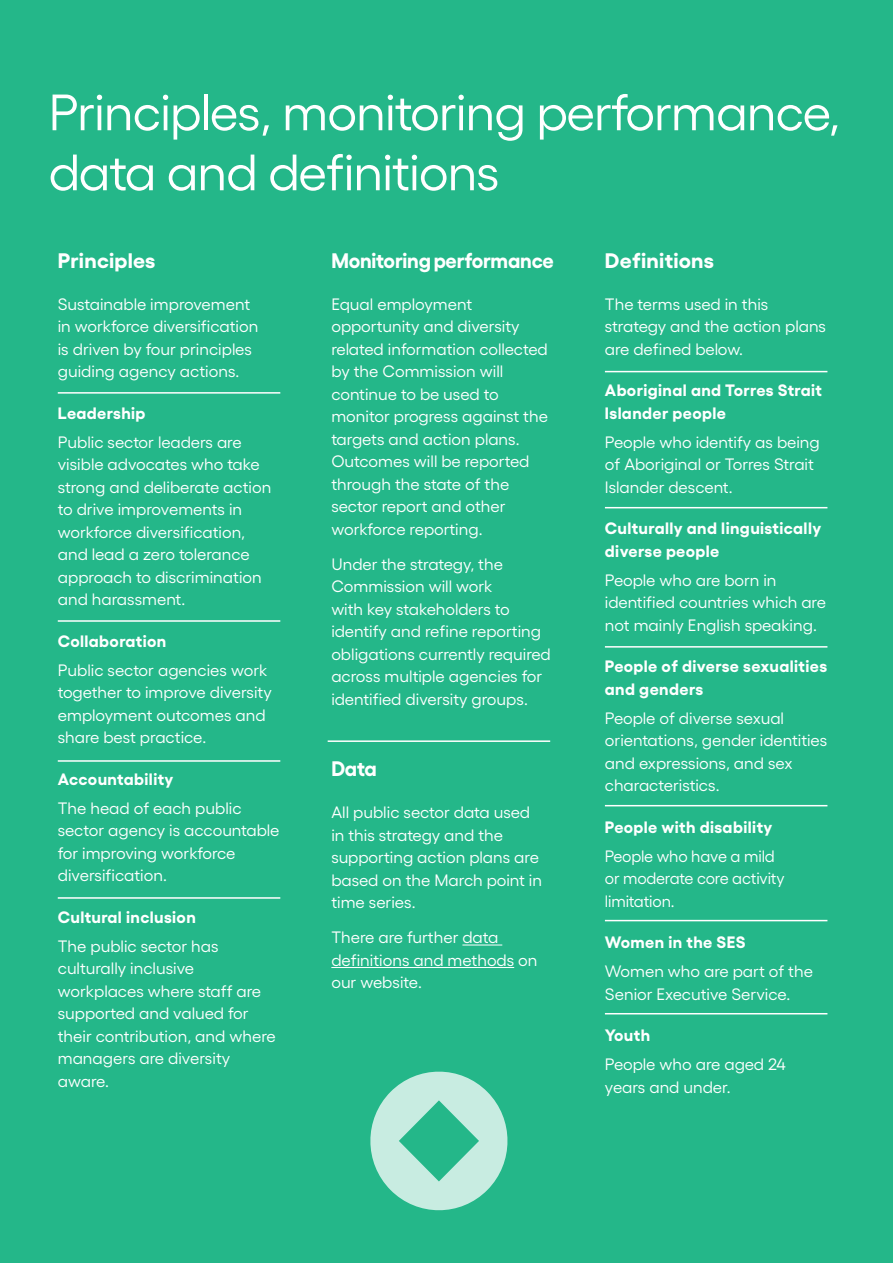
<style>
.page{position:relative;width:893px;height:1263px;background:#fff}
.page>*{position:absolute;margin:0;border:0;box-sizing:border-box;transform-origin:0 0}
.Heading_Main{font:51px/60px "Gellix";letter-spacing:-.02em;color:#fff}
.Paragraph_Style_1{font:700 21px "Gellix";letter-spacing:-.01em;color:#fff}
.Paragraph_Style_1-2{font:700 21px "Gellix";letter-spacing:.01em;color:#fff}
.Copy{font:16.5px/22.5px "Gellix";color:#fff}
.Back_page_subheading{font:700 16.5px/22.5px "Gellix";letter-spacing:.025em;color:#fff}
</style>
<div class="page">
<svg style="left:0;top:1147px;width:1px;height:116px"></svg>
<hr style="left:0;top:1025px;width:1px;height:63px;background:#f1d284">
<div style="left:1px;top:0;width:892px;height:1263px;background:#24b789"></div>
<hr style="left:462px;top:944px;width:40px;height:1px;background:#fff">
<hr style="left:331px;top:967px;width:183px;height:1px;background:#fff">
<hr style="left:58px;top:392px;width:222px;height:2px;background:#fff">
<hr style="left:58px;top:620px;width:222px;height:2px;background:#fff">
<hr style="left:58px;top:760px;width:222px;height:2px;background:#fff">
<hr style="left:58px;top:897px;width:222px;height:2px;background:#fff">
<hr style="left:605px;top:371px;width:222px;height:1px;background:#fff">
<hr style="left:605px;top:507px;width:222px;height:1px;background:#fff">
<hr style="left:605px;top:646px;width:222px;height:2px;background:#fff">
<hr style="left:605px;top:805px;width:222px;height:1px;background:#fff">
<hr style="left:605px;top:920px;width:222px;height:1px;background:#fff">
<hr style="left:605px;top:1013px;width:222px;height:1px;background:#fff">
<hr style="left:328px;top:740px;width:222px;height:2px;background:#fff">
<svg style="left:370px;top:1071px;width:138px;height:140px"></svg>
<p class="Heading_Main" style="left:49px;top:77px;width:793px">Principles, monitoring performance, data and definitions</p>
<p class="Paragraph_Style_1-2" style="left:58px;top:244px;width:99px">Principles</p>
<p class="Copy" style="left:58px;top:291px;width:202px">Sustainable improvement in workforce diversification is driven by four principles guiding agency actions.</p>
<p class="Back_page_subheading" style="left:58px;top:400px;width:89px">Leadership</p>
<p class="Copy" style="left:58px;top:429px;width:215px">Public sector leaders are visible advocates who take strong and deliberate action to drive improvements in workforce diversification, and lead a zero tolerance approach to discrimination and harassment.</p>
<p class="Back_page_subheading" style="left:58px;top:628px;width:110px">Collaboration</p>
<p class="Copy" style="left:58px;top:657px;width:216px">Public sector agencies work together to improve diversity employment outcomes and share best practice.</p>
<p class="Back_page_subheading" style="left:58px;top:766px;width:117px">Accountability</p>
<p class="Copy" style="left:58px;top:795px;width:223px">The head of each public sector agency is accountable for improving workforce diversification.</p>
<p class="Back_page_subheading" style="left:58px;top:904px;width:140px">Cultural inclusion</p>
<p class="Copy" style="left:58px;top:933px;width:219px">The public sector has culturally inclusive workplaces where staff are supported and valued for their contribution, and where managers are diversity aware.</p>
<p class="Paragraph_Style_1" style="left:331px;top:244px;width:224px">Monitoring performance</p>
<p class="Copy" style="left:331px;top:291px;width:218px">Equal employment opportunity and diversity related information collected by the Commission will continue to be used to monitor progress against the targets and action plans.<br>Outcomes will be reported through the state of the sector report and other workforce reporting.</p>
<p class="Copy" style="left:331px;top:551px;width:221px">Under the strategy, the<br>Commission will work<br>with key stakeholders to identify and refine reporting obligations currently required across multiple agencies for identified diversity groups.</p>
<p class="Paragraph_Style_1" style="left:331px;top:752px;width:47px">Data</p>
<p class="Copy" style="left:331px;top:799px;width:212px">All public sector data used in this strategy and the supporting action plans are based on the March point in time series.</p>
<p class="Copy" style="left:331px;top:925px;width:208px">There are further data definitions and methods on our website.</p>
<p class="Paragraph_Style_1-2" style="left:605px;top:244px;width:111px">Definitions</p>
<p class="Copy" style="left:605px;top:291px;width:223px">The terms used in this strategy and the action plans are defined below.</p>
<p class="Back_page_subheading" style="left:605px;top:377px;width:218px">Aboriginal and Torres Strait<br>Islander people</p>
<p class="Copy" style="left:605px;top:429px;width:216px">People who identify as being of Aboriginal or Torres Strait<br>Islander descent.</p>
<p class="Back_page_subheading" style="left:605px;top:515px;width:218px">Culturally and linguistically diverse people</p>
<p class="Copy" style="left:605px;top:567px;width:223px">People who are born in identified countries which are not mainly English speaking.</p>
<p class="Back_page_subheading" style="left:605px;top:653px;width:224px">People of diverse sexualities and genders</p>
<p class="Copy" style="left:605px;top:705px;width:224px">People of diverse sexual orientations, gender identities and expressions, and sex characteristics.</p>
<p class="Back_page_subheading" style="left:605px;top:814px;width:169px">People with disability</p>
<p class="Copy" style="left:605px;top:843px;width:181px">People who have a mild or moderate core activity limitation.</p>
<p class="Back_page_subheading" style="left:605px;top:929px;width:142px">Women in the SES</p>
<p class="Copy" style="left:605px;top:958px;width:210px">Women who are part of the<br>Senior Executive Service.</p>
<p class="Back_page_subheading" style="left:605px;top:1022px;width:47px">Youth</p>
<p class="Copy" style="left:605px;top:1051px;width:183px">People who are aged 24 years and under.</p>
</div>
